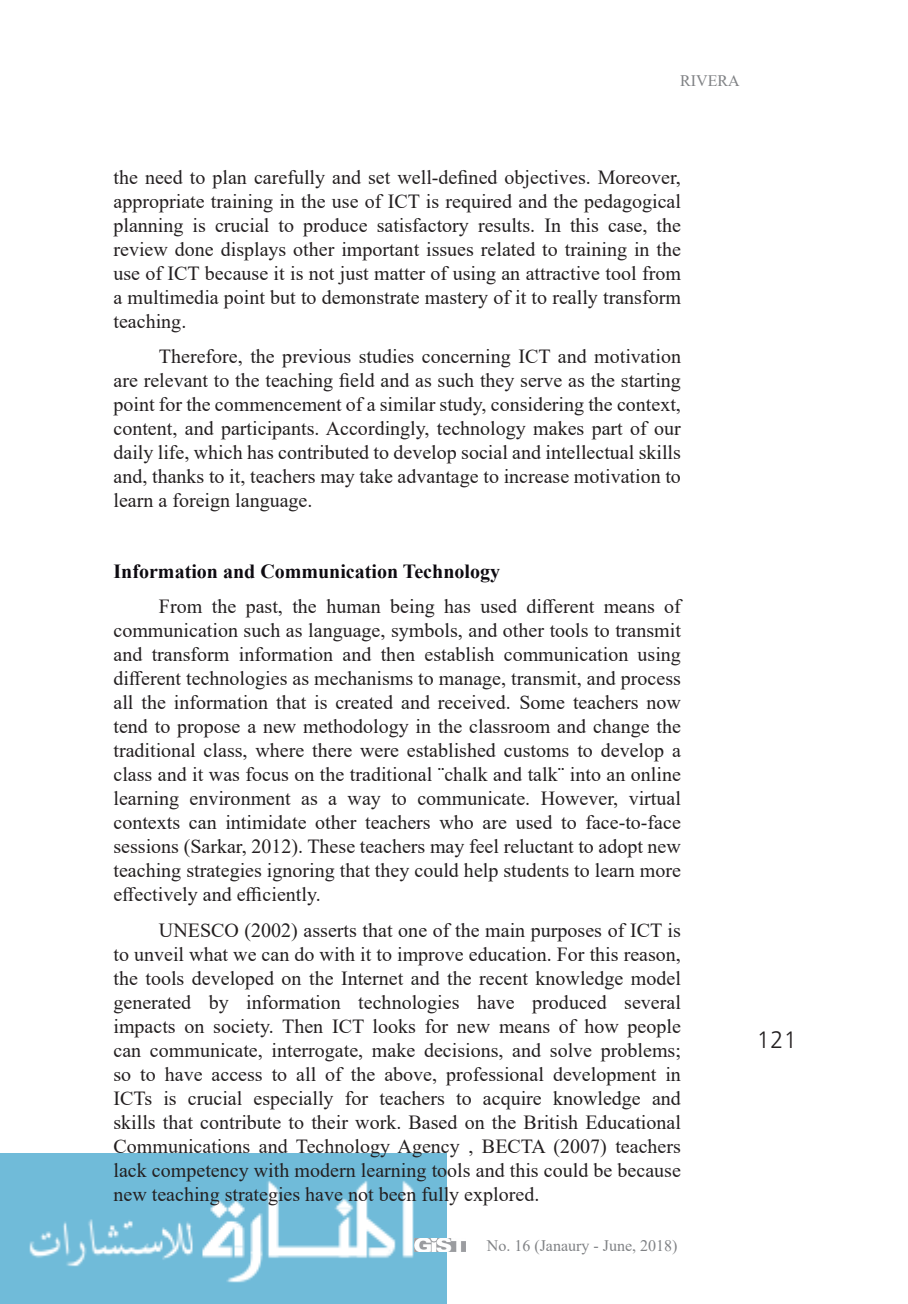
<style>
.page{position:relative;width:908px;height:1304px;background:#fff}
.page>*{position:absolute;margin:0;border:0;box-sizing:border-box;transform-origin:0 0}
.t1{font:24px "Humanist 777 BT Light B";color:#231f20}
.t2{font:20px/24px "Times New Roman";color:#231f20;text-align:justify}
.t3{font:700 20px "Times New Roman";color:#0e0b11}
.t4{font:16px "Times New Roman";color:#808285}
</style>
<div class="page">
<img style="left:0;top:1154px;width:446px;height:150px">
<img style="left:414px;top:1238px;width:51px;height:13px">
<p class="t4" style="left:679px;top:69px;width:61px">RIVERA</p>
<p class="t2" style="left:113px;top:165px;width:568px">the need to plan carefully and set well-defined objectives. Moreover, appropriate training in the use of ICT is required and the pedagogical planning is crucial to produce satisfactory results. In this case, the review done displays other important issues related to training in the use of ICT because it is not just matter of using an attractive tool from a multimedia point but to demonstrate mastery of it to really transform teaching.</p>
<p class="t2" style="left:113px;top:344px;width:568px;text-indent:45px">Therefore, the previous studies concerning ICT and motivation are relevant to the teaching field and as such they serve as the starting point for the commencement of a similar study, considering the context, content, and participants. Accordingly, technology makes part of our daily life, which has contributed to develop social and intellectual skills and, thanks to it, teachers may take advantage to increase motivation to learn a foreign language.</p>
<p class="t3" style="left:113px;top:557px;width:388px">Information and Communication Technology</p>
<p class="t2" style="left:113px;top:594px;width:568px;text-indent:45px">From the past, the human being has used different means of communication such as language, symbols, and other tools to transmit and transform information and then establish communication using different technologies as mechanisms to manage, transmit, and process all the information that is created and received. Some teachers now tend to propose a new methodology in the classroom and change the traditional class, where there were established customs to develop a class and it was focus on the traditional ¨chalk and talk¨ into an online learning environment as a way to communicate. However, virtual contexts can intimidate other teachers who are used to face-to-face sessions (Sarkar, 2012). These teachers may feel reluctant to adopt new teaching strategies ignoring that they could help students to learn more effectively and efficiently.</p>
<p class="t2" style="left:113px;top:917px;width:568px;text-indent:45px">UNESCO (2002) asserts that one of the main purposes of ICT is to unveil what we can do with it to improve education. For this reason, the tools developed on the Internet and the recent knowledge model generated by information technologies have produced several impacts on society. Then ICT looks for new means of how people can communicate, interrogate, make decisions, and solve problems; so to have access to all of the above, professional development in ICTs is crucial especially for teachers to acquire knowledge and skills that contribute to their work. Based on the British Educational Communications and Technology Agency , BECTA (2007) teachers lack competency with modern learning tools and this could be because new teaching strategies have not been fully explored.</p>
<p class="t4" style="left:486px;top:1235px;width:192px">No. 16 (Janaury - June, 2018)</p>
<p class="t1" style="left:756px;top:1025px;width:42px">121</p>
</div>
